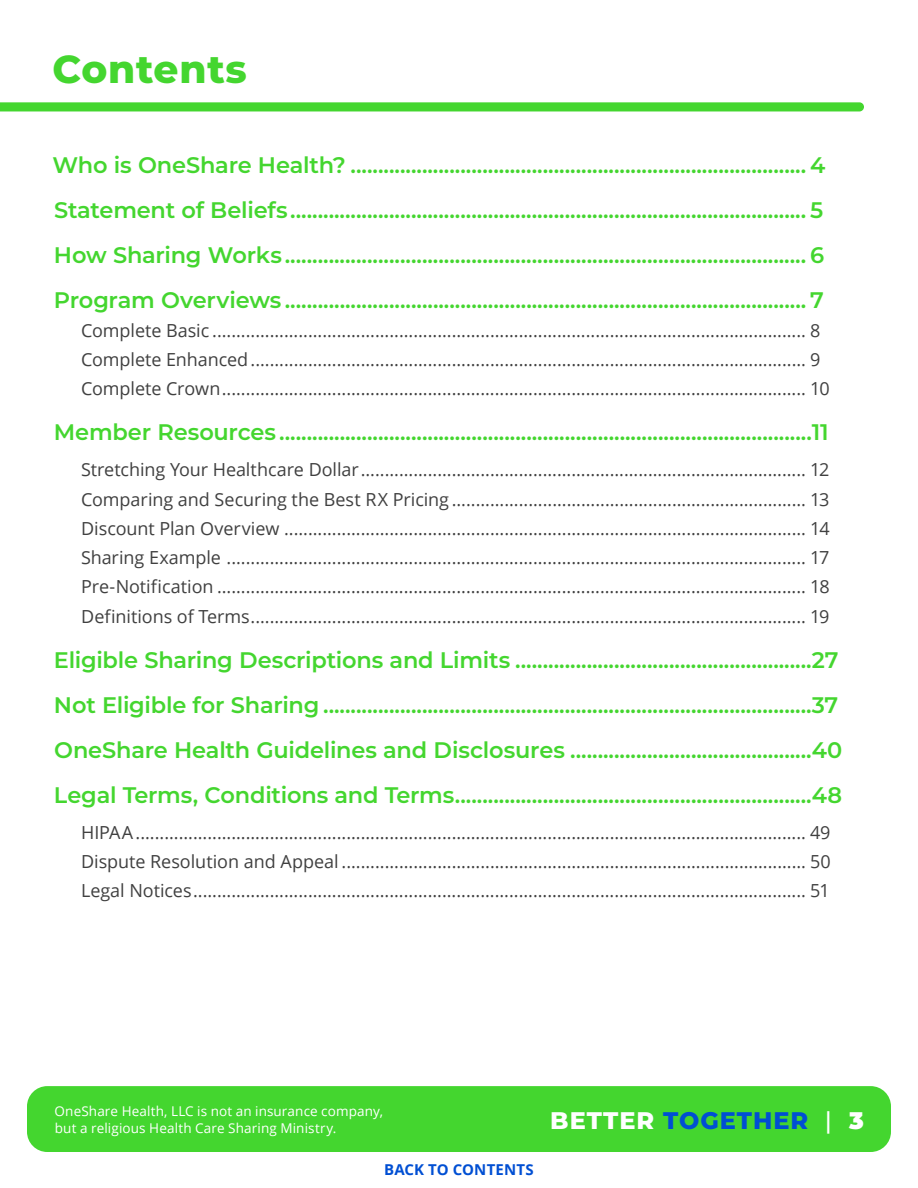
<style>
.page{position:relative;width:918px;height:1188px;background:#fff}
.page>*{position:absolute;margin:0;border:0;box-sizing:border-box;transform-origin:0 0}
.t1{font:800 39px "Montserrat";letter-spacing:.02em;color:#44d62f}
.t2{font:800 24px "Montserrat";letter-spacing:.04em;color:#004fd3}
.t3{font:600 22.5px/45px "Montserrat";letter-spacing:-.01em;color:#44d62f;text-align:justify}
.t4{font:18px/29.2px "Open Sans";letter-spacing:-.005em;color:#404040;text-align:justify}
.t5{font:700 15px "Open Sans";letter-spacing:.015em;color:#004fd3}
.t6{font:13.5px/16.2px "Open Sans";letter-spacing:.01em;color:#fff}
.s1{color:#fff}
.s2{font-weight:500;color:#fff}
.s3{font-weight:900;color:#fff}
</style>
<div class="page">
<div style="left:27px;top:1086px;width:864px;height:66px;background:#44d62f;border-radius:20px"></div>
<svg style="left:0;top:102px;width:864px;height:9px"></svg>
<h1 class="t1" style="left:52px;top:41px;width:196px">Contents</h1>
<p class="t3" style="left:52px;top:141px;width:775px">Who is OneShare Health? ................................................................................... 4<br>Statement of Beliefs.............................................................................................. 5<br>How Sharing Works............................................................................................... 6<br>Program Overviews ............................................................................................... 7</p>
<p class="t4" style="left:81px;top:315px;width:750px;text-align:left">Complete Basic ............................................................................................................................ 8<br>Complete Enhanced.................................................................................................................... 9<br>Complete Crown.......................................................................................................................... 10</p>
<p class="t3" style="left:54px;top:409px;width:776px">Member Resources .................................................................................................11</p>
<p class="t4" style="left:81px;top:455px;width:750px">Stretching Your Healthcare Dollar ............................................................................................. 12<br>Comparing and Securing the Best RX Pricing .......................................................................... 13<br>Discount Plan Overview ............................................................................................................. 14<br>Sharing Example ......................................................................................................................... 17<br>Pre-Notification ........................................................................................................................... 18<br>Definitions of Terms.................................................................................................................... 19</p>
<p class="t3" style="left:54px;top:636px;width:790px;text-align:left">Eligible Sharing Descriptions and Limits ......................................................27<br>Not Eligible for Sharing .........................................................................................37<br>OneShare Health Guidelines and Disclosures ............................................40<br>Legal Terms, Conditions and Terms.................................................................48</p>
<p class="t4" style="left:81px;top:817px;width:751px">HIPAA............................................................................................................................................ 49<br>Dispute Resolution and Appeal ................................................................................................. 50<br>Legal Notices................................................................................................................................ 51</p>
<p class="t6" style="left:55px;top:1103px;width:330px">OneShare Health, LLC is not an insurance company, but a religious Health Care Sharing Ministry.</p>
<p class="t5" style="left:384px;top:1159px;width:151px">BACK TO CONTENTS</p>
<h2 class="t2" style="left:550px;top:1103px;width:315px"><span class="s1">BETTER</span> TOGETHER <span class="s2">|</span> <span class="s3">3</span></h2>
</div>
